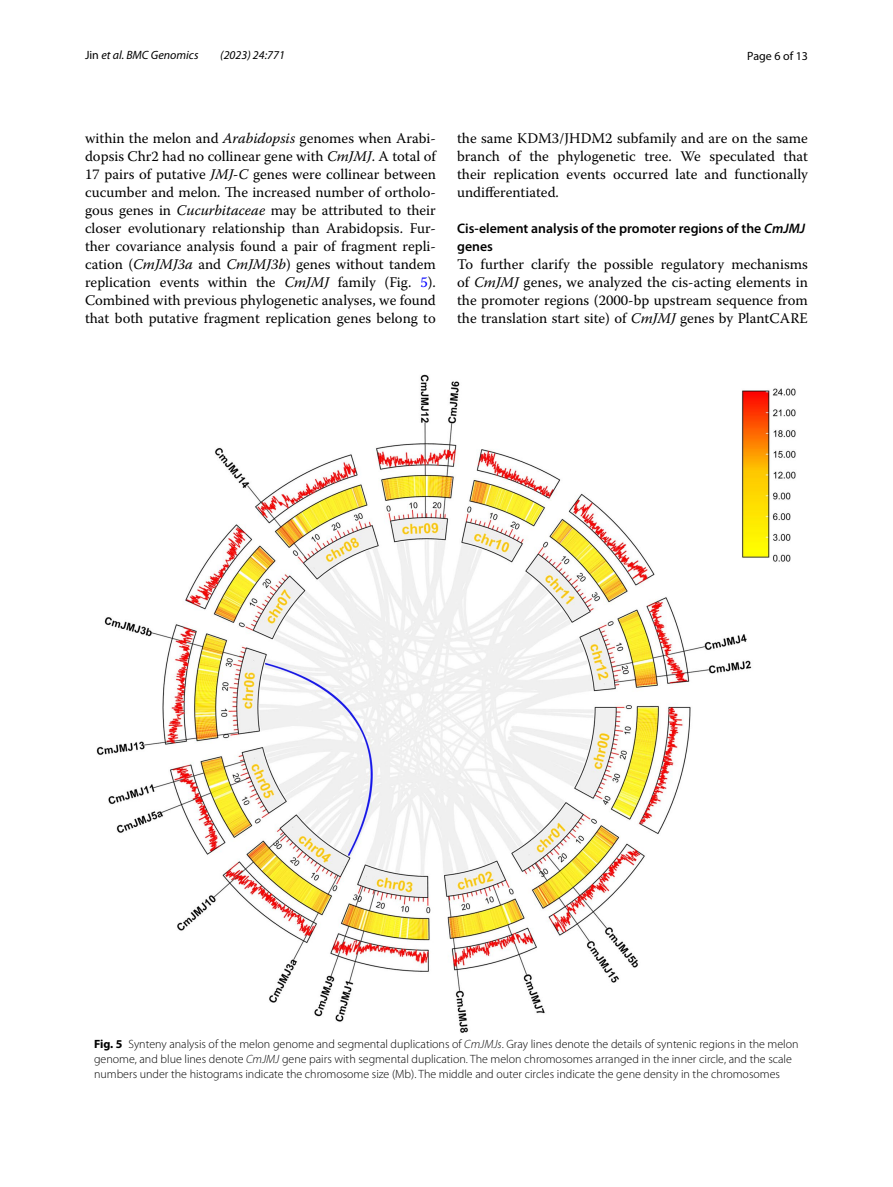
<style>
.page{position:relative;width:893px;height:1187px;background:#fff}
.page>*{position:absolute;margin:0;border:0;box-sizing:border-box;transform-origin:0 0}
.t1{font:14.7px/18px "Warnock Pro";color:#000;text-align:justify}
.t2{font:600 13.8px/18px "Myriad Pro";color:#000}
.t3{font:300 12px/15px "Myriad Pro";color:#000}
.t4{font:italic 12px "Myriad Pro";color:#000}
.t5{font:12px "Myriad Pro";color:#000}
.s1{font-style:normal}
.s2{font-style:italic}
.s3{color:#00f}
.s4{font-weight:700}
</style>
<div class="page">
<img style="left:96px;top:374px;width:700px;height:659px">
<p class="t4" style="left:85px;top:48px;width:115px"><span class="s1">Jin</span> et al. BMC Genomics</p>
<p class="t4" style="left:220px;top:48px;width:66px">(2023) 24:771</p>
<p class="t5" style="left:747px;top:48px;width:62px">Page 6 of 13</p>
<p class="t1" style="left:85px;top:128px;width:352px">within the melon and <span class="s2">Arabidopsis</span> genomes when Arabi&shy;dopsis Chr2 had no collinear gene with <span class="s2">CmJMJ</span>. A total of 17 pairs of putative <span class="s2">JMJ-C</span> genes were collinear between cucumber and melon. The increased number of ortholo&shy;gous genes in <span class="s2">Cucurbitaceae</span> may be attributed to their closer evolutionary relationship than Arabidopsis. Fur&shy;ther covariance analysis found a pair of fragment repli&shy;cation (<span class="s2">CmJMJ3a</span> and <span class="s2">CmJMJ3b</span>) genes without tandem replication events within the <span class="s2">CmJMJ</span> family (Fig. <span class="s3">5</span>).<br>Combined with previous phylogenetic analyses, we found that both putative fragment replication genes belong to</p>
<p class="t1" style="left:457px;top:128px;width:352px">the same KDM3/JHDM2 subfamily and are on the same branch of the phylogenetic tree. We speculated that their replication events occurred late and functionally undifferentiated.</p>
<p class="t2" style="left:457px;top:219px;width:349px">Cis‑element analysis of the promoter regions of the <span class="s2">CmJMJ </span>genes</p>
<p class="t1" style="left:457px;top:254px;width:352px">To further clarify the possible regulatory mechanisms of <span class="s2">CmJMJ</span> genes, we analyzed the cis-acting elements in the promoter regions (2000-bp upstream sequence from the translation start site) of <span class="s2">CmJMJ</span> genes by PlantCARE</p>
<p class="t3" style="left:94px;top:1036px;width:706px"><span class="s4">Fig. 5</span> Synteny analysis of the melon genome and segmental duplications of <span class="s2">CmJMJs</span>. Gray lines denote the details of syntenic regions in the melon genome, and blue lines denote <span class="s2">CmJMJ</span> gene pairs with segmental duplication. The melon chromosomes arranged in the inner circle, and the scale numbers under the histograms indicate the chromosome size (Mb). The middle and outer circles indicate the gene density in the chromosomes</p>
</div>
